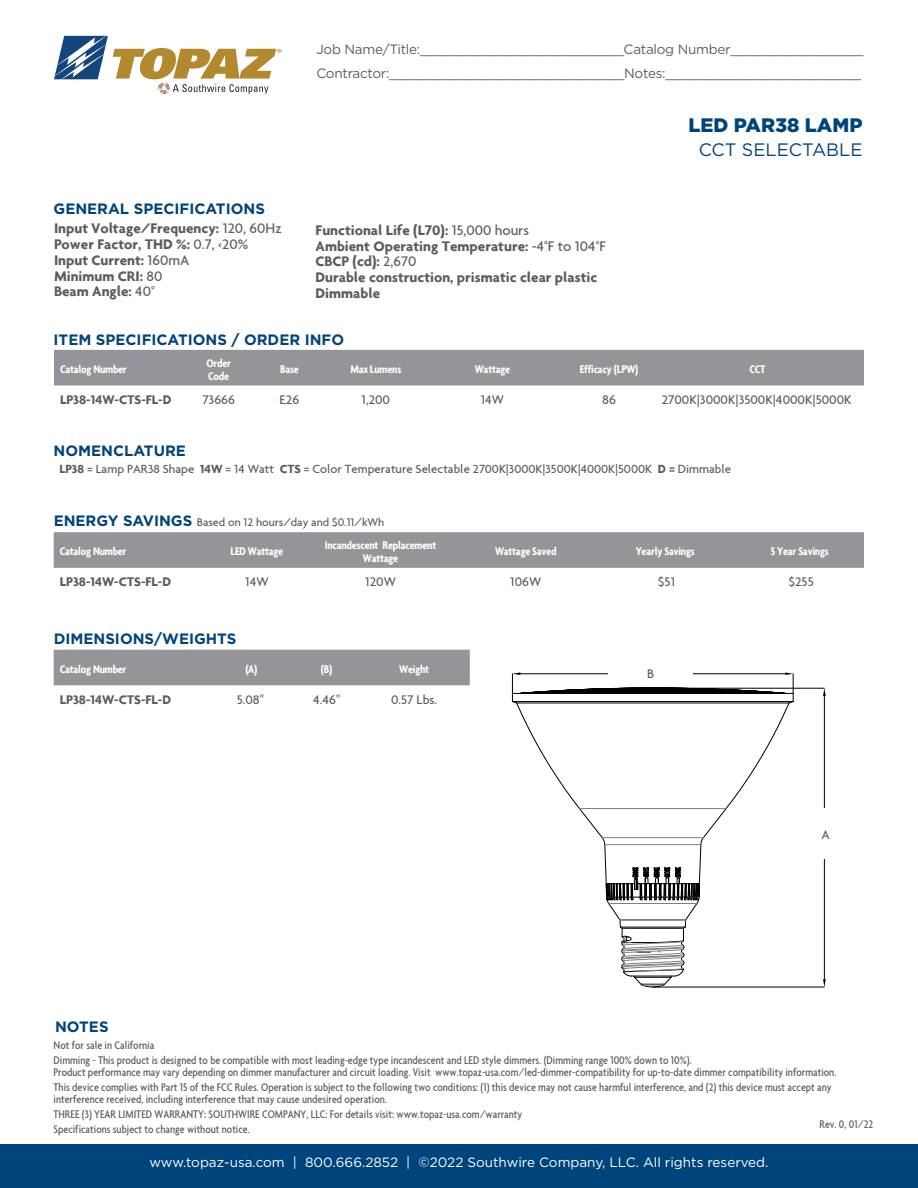
<style>
.page{position:relative;width:918px;height:1188px;background:#fff}
.page>*{position:absolute;margin:0;border:0;box-sizing:border-box;transform-origin:0 0}
.t1{font:900 19.5px "Gotham";color:#00447c}
.t2{font:18px "Gotham";color:#00447c}
.t3{font:700 15px/15.8px "Agenda";color:#5d5d60}
.t4{font:700 15px "Gotham";color:#00447c}
.t5{font:13.5px/24px "Gotham";letter-spacing:-.02em;color:#5d5d60}
.t6{font:500 13.5px "Agenda";color:#5d5d60}
.t7{font:13.5px "Gotham";color:#fff}
.t8{font:700 13.5px "Agenda";color:#5d5d60}
.t9{font:500 12.75px "Agenda";color:#5d5d60}
.t10{font:500 condensed 12px/15px "Agenda";color:#5d5d60}
.t11{font:700 condensed 12px/12.8px "Agenda";letter-spacing:-.02em;color:#fff}
.t12{font:500 12px "Agenda";color:#5d5d60}
.s1{font-weight:500}
.s2{font-weight:500;font-stretch:condensed;font-size:13.5px}
.s3{font-weight:700}
.s4{font-family:"Gotham";font-weight:700;font-size:15px;color:#00447c}
</style>
<div class="page">
<hr style="left:653px;top:987px;width:171px;height:1px;background:#000">
<hr style="left:655px;top:688px;width:169px;height:1px;background:#000">
<hr style="left:824px;top:696px;width:1px;height:283px;background:#000">
<svg style="left:823px;top:979px;width:3px;height:8px"></svg>
<svg style="left:823px;top:688px;width:3px;height:8px"></svg>
<svg style="left:512px;top:672px;width:282px;height:316px"></svg>
<div style="left:54px;top:350px;width:810px;height:36px;background:#939598"></div>
<div style="left:0;top:1145px;width:918px;height:43px;background:#00447c"></div>
<svg style="left:54px;top:36px;width:228px;height:58px"></svg>
<div style="left:54px;top:650px;width:416px;height:35px;background:#939598"></div>
<div style="left:54px;top:532px;width:810px;height:36px;background:#939598"></div>
<div style="left:806px;top:808px;width:39px;height:51px;background:#fff"></div>
<div style="left:609px;top:656px;width:84px;height:22px;background:#fff"></div>
<p class="t5" style="left:316px;top:37px;width:549px">Job Name/Title:__________________________Catalog Number_________________<br>Contractor:______________________________Notes:_________________________</p>
<p class="t4" style="left:54px;top:198px;width:213px">GENERAL SPECIFICATIONS</p>
<p class="t3" style="left:54px;top:220px;width:229px">Input Voltage/Frequency: <span class="s1">120, 60Hz<br></span>Power Factor, THD %: <span class="s1">0.7,</span> <span class="s2">&lt;</span><span class="s1">20%<br></span>Input Current: <span class="s1">160mA<br></span>Minimum CRI: <span class="s1">80<br></span>Beam Angle: <span class="s1">40°</span></p>
<p class="t3" style="left:316px;top:222px;width:292px">Functional Life (L70): <span class="s1">15,000 hours<br></span>Ambient Operating Temperature: <span class="s1">-4°F to 104°F<br></span>CBCP (cd): <span class="s1">2,670<br></span>Durable construction, prismatic clear plastic<br>Dimmable</p>
<h1 class="t1" style="left:688px;top:112px;width:176px">LED PAR38 LAMP</h1>
<h2 class="t2" style="left:699px;top:138px;width:165px">CCT SELECTABLE</h2>
<p class="t4" style="left:54px;top:330px;width:292px">ITEM SPECIFICATIONS / ORDER INFO</p>
<p class="t11" style="left:60px;top:363px;width:68px">Catalog Number</p>
<p class="t11" style="left:206px;top:356px;width:26px">Order<br>Code</p>
<p class="t11" style="left:280px;top:363px;width:20px">Base</p>
<p class="t11" style="left:350px;top:363px;width:52px">Max Lumens</p>
<p class="t11" style="left:475px;top:363px;width:37px">Wattage</p>
<p class="t11" style="left:580px;top:363px;width:60px">Efficacy (LPW)</p>
<p class="t11" style="left:749px;top:363px;width:18px">CCT</p>
<p class="t8" style="left:60px;top:392px;width:113px">LP38-14W-CTS-FL-D</p>
<p class="t6" style="left:202px;top:392px;width:34px">73666</p>
<p class="t6" style="left:280px;top:392px;width:21px">E26</p>
<p class="t6" style="left:362px;top:392px;width:30px">1,200</p>
<p class="t6" style="left:481px;top:392px;width:25px">14W</p>
<p class="t6" style="left:602px;top:392px;width:15px">86</p>
<p class="t6" style="left:662px;top:392px;width:191px">2700K|3000K|3500K|4000K|5000K</p>
<p class="t4" style="left:54px;top:441px;width:134px">NOMENCLATURE</p>
<p class="t9" style="left:59px;top:461px;width:673px"><span class="s3">LP38</span> = Lamp PAR38 Shape <span class="s3">14W</span> = 14 Watt <span class="s3">CTS</span> = Color Temperature Selectable 2700K|3000K|3500K|4000K|5000K <span class="s3">D =</span> Dimmable</p>
<p class="t12" style="left:54px;top:515px;width:332px"><span class="s4">ENERGY SAVINGS</span> Based on 12 hours/day and $0.11/kWh</p>
<p class="t11" style="left:60px;top:545px;width:68px">Catalog Number</p>
<p class="t11" style="left:231px;top:545px;width:54px">LED Wattage</p>
<p class="t11" style="left:325px;top:539px;width:113px;text-align:center">Incandescent Replacement<br>Wattage</p>
<p class="t11" style="left:495px;top:545px;width:63px">Wattage Saved</p>
<p class="t11" style="left:636px;top:545px;width:60px">Yearly Savings</p>
<p class="t11" style="left:771px;top:545px;width:59px">5 Year Savings</p>
<p class="t8" style="left:60px;top:574px;width:113px">LP38-14W-CTS-FL-D</p>
<p class="t6" style="left:245px;top:574px;width:25px">14W</p>
<p class="t6" style="left:365px;top:574px;width:32px">120W</p>
<p class="t6" style="left:510px;top:574px;width:32px">106W</p>
<p class="t6" style="left:658px;top:574px;width:18px">$51</p>
<p class="t6" style="left:789px;top:574px;width:26px">$255</p>
<p class="t4" style="left:54px;top:629px;width:184px">DIMENSIONS/WEIGHTS</p>
<p class="t11" style="left:60px;top:662px;width:68px">Catalog Number</p>
<p class="t11" style="left:245px;top:662px;width:14px">(A)</p>
<p class="t11" style="left:321px;top:662px;width:13px">(B)</p>
<p class="t11" style="left:399px;top:662px;width:31px">Weight</p>
<p class="t8" style="left:60px;top:691px;width:113px">LP38-14W-CTS-FL-D</p>
<p class="t6" style="left:237px;top:691px;width:29px">5.08"</p>
<p class="t6" style="left:313px;top:691px;width:29px">4.46"</p>
<p class="t6" style="left:391px;top:691px;width:48px">0.57 Lbs.</p>
<p class="t4" style="left:55px;top:1017px;width:55px">NOTES</p>
<p class="t6" style="left:647px;top:666px;width:9px">B</p>
<p class="t6" style="left:822px;top:827px;width:10px">A</p>
<p class="t10" style="left:54px;top:1037px;width:640px">Not for sale in California<br>Dimming - This product is designed to be compatible with most leading-edge type incandescent and LED style dimmers. (Dimming range 100% down to 10%).</p>
<p class="t10" style="left:54px;top:1064px;width:784px">Product performance may vary depending on dimmer manufacturer and circuit loading. Visit www.topaz-usa.com/led-dimmer-compatibility for up-to-date dimmer compatibility information.<br>This device complies with Part 15 of the FCC Rules. Operation is subject to the following two conditions: (1) this device may not cause harmful interference, and (2) this device must accept any</p>
<p class="t10" style="left:54px;top:1091px;width:470px">interference received, including interference that may cause undesired operation.<br>THREE (3) YEAR LIMITED WARRANTY: SOUTHWIRE COMPANY, LLC: For details visit: www.topaz-usa.com/warranty<br>Specifications subject to change without notice.</p>
<p class="t10" style="left:820px;top:1116px;width:55px">Rev. 0, 01/22</p>
<p class="t7" style="left:149px;top:1154px;width:621px">www.topaz-usa.com | 800.666.2852 | ©2022 Southwire Company, LLC. All rights reserved.</p>
</div>
